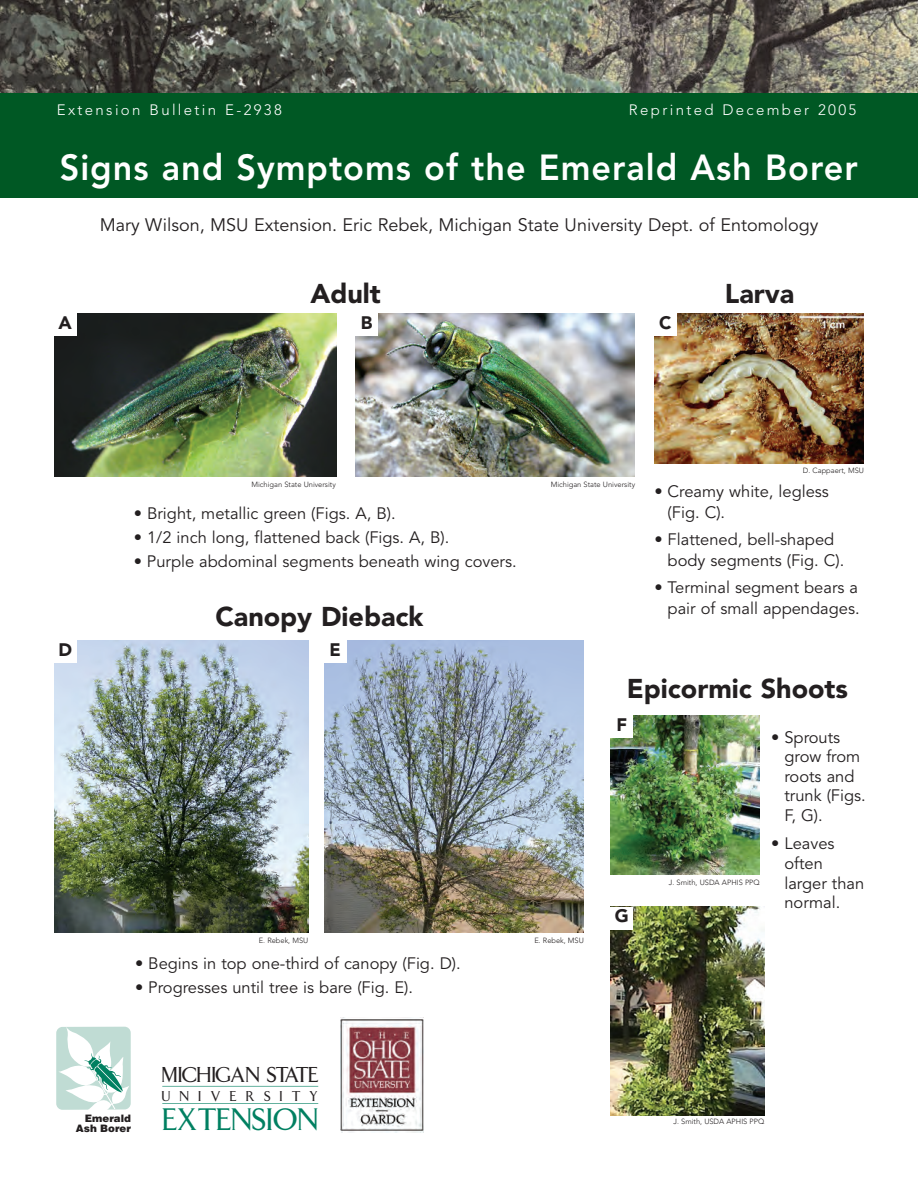
<style>
.page{position:relative;width:918px;height:1188px;background:#fff}
.page>*{position:absolute;margin:0;border:0;box-sizing:border-box;transform-origin:0 0}
.t1{font:800 36px "Avenir";letter-spacing:.03em;color:#fff;scale:.95 1}
.t2{font:29.1px "Arrow Font";color:#008061}
.t3{font:900 27px "Avenir";color:#231f20}
.t4{font:20.25px "Arrow Font";letter-spacing:-.04em;color:#231f20}
.t5{font:18px "Avenir";color:#231f20}
.t6{font:900 18px "Avenir";color:#231f20}
.t7{font:16.5px/19.5px "Avenir";color:#231f20}
.t8{font:300 15px "Avenir";letter-spacing:.155em;color:#fff}
.t9{font:13.35px "Arrow Font";letter-spacing:.68em;color:#231f20}
.t10{font:900 10.2px "Helvetica";color:#231f20}
.t11{font:300 7.5px "Avenir";color:#231f20}
</style>
<div class="page">
<img style="left:0;top:0;width:918px;height:93px">
<div style="left:0;top:93px;width:918px;height:105px;background:#005824"></div>
<img style="left:54px;top:313px;width:283px;height:164px">
<img style="left:355px;top:313px;width:280px;height:164px">
<img style="left:655px;top:313px;width:209px;height:150px">
<img style="left:54px;top:641px;width:254px;height:291px">
<img style="left:324px;top:640px;width:260px;height:292px">
<img style="left:611px;top:715px;width:149px;height:160px">
<hr style="left:162px;top:1086px;width:156px;height:1px;background:#008061">
<hr style="left:162px;top:1103px;width:156px;height:1px;background:#008061">
<svg style="left:56px;top:1027px;width:75px;height:83px"></svg>
<div style="left:54px;top:313px;width:22px;height:23px;background:#fff"></div>
<div style="left:54px;top:641px;width:22px;height:22px;background:#fff"></div>
<div style="left:355px;top:313px;width:23px;height:23px;background:#fff"></div>
<div style="left:654px;top:313px;width:23px;height:23px;background:#fff"></div>
<div style="left:324px;top:640px;width:22px;height:23px;background:#fff"></div>
<div style="left:611px;top:715px;width:22px;height:22px;background:#fff"></div>
<img style="left:611px;top:907px;width:154px;height:209px">
<div style="left:611px;top:907px;width:22px;height:22px;background:#fff"></div>
<img style="left:340px;top:1017px;width:83px;height:115px">
<p class="t8" style="left:57px;top:103px;width:227px">Extension Bulletin E-2938</p>
<p class="t8" style="left:629px;top:103px;width:229px">Reprinted December 2005</p>
<h1 class="t1" style="left:60px;top:153px;width:841px">Signs and Symptoms of the Emerald Ash Borer</h1>
<p class="t5" style="left:100px;top:217px;width:720px">Mary Wilson, MSU Extension. Eric Rebek, Michigan State University Dept. of Entomology</p>
<p class="t6" style="left:59px;top:315px;width:15px">A</p>
<p class="t6" style="left:58px;top:642px;width:15px">D</p>
<h3 class="t3" style="left:310px;top:282px;width:72px">Adult</h3>
<p class="t6" style="left:361px;top:315px;width:13px">B</p>
<p class="t6" style="left:659px;top:315px;width:14px">C</p>
<h3 class="t3" style="left:725px;top:282px;width:71px">Larva</h3>
<p class="t11" style="left:803px;top:467px;width:63px">D. Cappaert, MSU</p>
<p class="t11" style="left:252px;top:481px;width:86px">Michigan State University</p>
<p class="t11" style="left:551px;top:481px;width:86px">Michigan State University</p>
<p class="t7" style="left:134px;top:505px;width:263px">• Bright, metallic green (Figs. A, B).</p>
<p class="t7" style="left:134px;top:529px;width:317px">• 1/2 inch long, flattened back (Figs. A, B).</p>
<p class="t7" style="left:134px;top:553px;width:384px">• Purple abdominal segments beneath wing covers.</p>
<h3 class="t3" style="left:215px;top:606px;width:210px">Canopy Dieback</h3>
<p class="t6" style="left:330px;top:642px;width:13px">E</p>
<p class="t7" style="left:668px;top:482px;width:163px;line-height:21px;text-indent:-13px">• Creamy white, legless (Fig. C).</p>
<p class="t7" style="left:668px;top:530px;width:178px;line-height:21px;text-indent:-13px">• Flattened, bell-shaped body segments (Fig. C).</p>
<p class="t7" style="left:655px;top:578px;width:207px;line-height:21px;text-align:right">• Terminal segment bears a pair of small appendages.</p>
<h3 class="t3" style="left:627px;top:678px;width:223px">Epicormic Shoots</h3>
<p class="t6" style="left:617px;top:717px;width:12px">F</p>
<p class="t11" style="left:259px;top:937px;width:51px">E. Rebek, MSU</p>
<p class="t11" style="left:534px;top:937px;width:51px">E. Rebek, MSU</p>
<p class="t7" style="left:135px;top:955px;width:327px">• Begins in top one-third of canopy (Fig. D).</p>
<p class="t7" style="left:135px;top:979px;width:280px">• Progresses until tree is bare (Fig. E).</p>
<p class="t4" style="left:161px;top:1064px;width:159px">MICHIGAN STATE</p>
<p class="t9" style="left:161px;top:1088px;width:158px">UNIVERSITY</p>
<p class="t6" style="left:615px;top:909px;width:16px">G</p>
<p class="t11" style="left:669px;top:879px;width:92px">J. Smith, USDA APHIS PPQ</p>
<p class="t7" style="left:784px;top:729px;width:83px;text-indent:-13px">• Sprouts grow from roots and trunk (Figs.<br>F, G).</p>
<p class="t7" style="left:784px;top:835px;width:81px;text-indent:-13px">• Leaves often larger than normal.</p>
<p class="t10" style="left:85px;top:1115px;width:48px">Emerald</p>
<h2 class="t2" style="left:162px;top:1103px;width:158px">EXTENSION</h2>
<p class="t10" style="left:76px;top:1125px;width:57px">Ash Borer</p>
<p class="t11" style="left:674px;top:1118px;width:92px">J. Smith, USDA APHIS PPQ</p>
</div>
